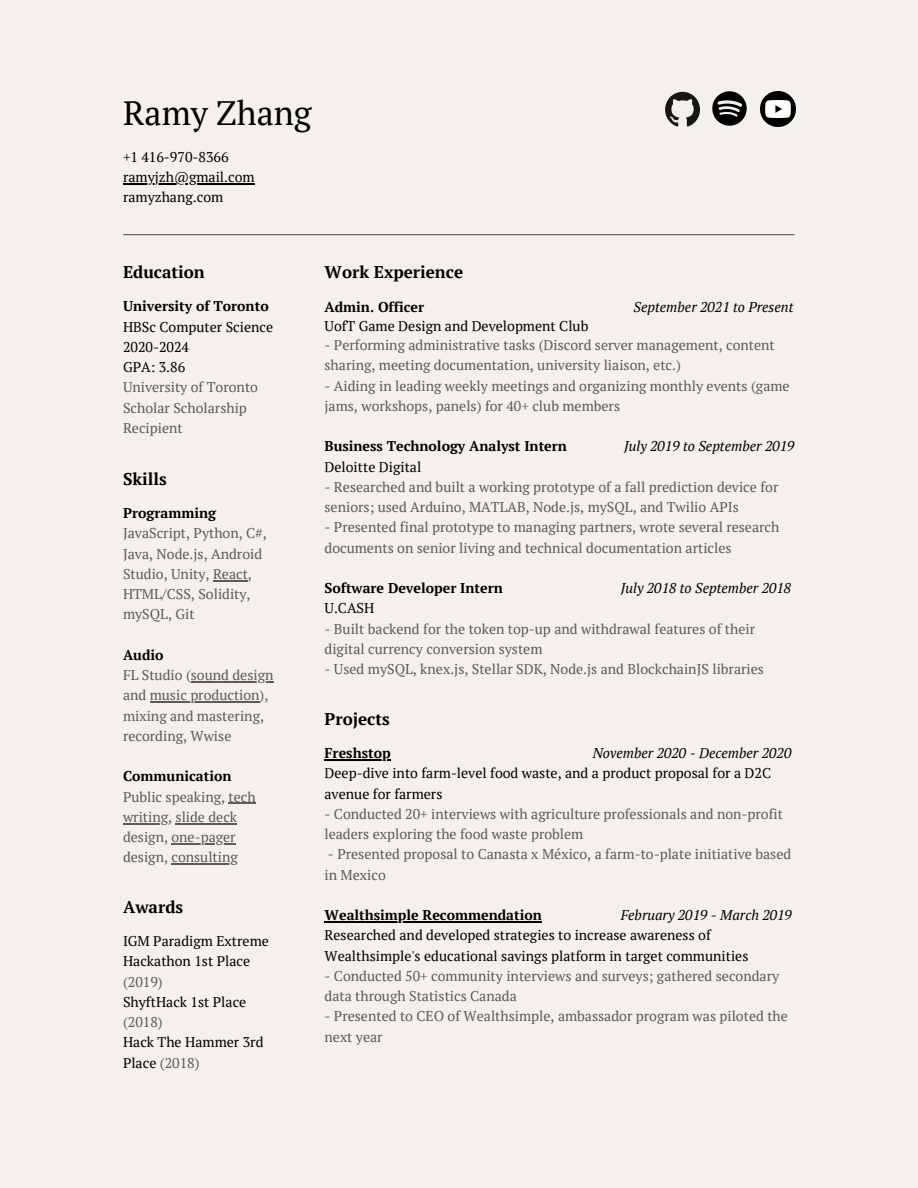
<style>
.page{position:relative;width:918px;height:1188px;background:#f4f0eb}
.page>*{position:absolute;margin:0;border:0;box-sizing:border-box;transform-origin:0 0}
.t1{font:33.9px "PT Serif";color:#000}
.t2{font:700 16.95px "PT Serif";color:#000}
.t3{font:14.1px/20.2px "PT Serif";color:#5b5b5b}
.t4{font:14.1px/20.2px "PT Serif";color:#000}
.t5{font:700 14.1px "PT Serif";color:#000}
.t6{font:italic 14.1px "PT Serif";color:#000}
.s1{font-style:italic}
.s2{color:#5b5b5b}
</style>
<div class="page">
<hr style="left:124px;top:234px;width:670px;height:1px;background:#5b5b5b">
<svg style="left:665px;top:92px;width:35px;height:35px"></svg>
<img style="left:712px;top:92px;width:35px;height:34px">
<img style="left:760px;top:92px;width:35px;height:35px">
<hr style="left:213px;top:580px;width:35px;height:1px;background:#5b5b5b">
<hr style="left:191px;top:681px;width:82px;height:1px;background:#5b5b5b">
<hr style="left:150px;top:702px;width:110px;height:1px;background:#5b5b5b">
<svg style="left:229px;top:803px;width:27px;height:1px"></svg>
<hr style="left:123px;top:823px;width:45px;height:1px;background:#5b5b5b">
<hr style="left:176px;top:823px;width:61px;height:1px;background:#5b5b5b">
<hr style="left:171px;top:843px;width:65px;height:1px;background:#5b5b5b">
<hr style="left:171px;top:864px;width:67px;height:1px;background:#5b5b5b">
<hr style="left:325px;top:759px;width:66px;height:1px;background:#000">
<hr style="left:325px;top:921px;width:217px;height:1px;background:#000">
<hr style="left:123px;top:183px;width:132px;height:1px;background:#000">
<p class="t1" style="left:123px;top:90px;width:190px">Ramy Zhang</p>
<p class="t4" style="left:123px;top:146px;width:107px">+1 416-970-8366</p>
<p class="t4" style="left:123px;top:167px;width:133px">ramyjzh@gmail.com</p>
<p class="t4" style="left:123px;top:187px;width:102px">ramyzhang.com</p>
<p class="t2" style="left:123px;top:261px;width:83px">Education</p>
<p class="t2" style="left:325px;top:261px;width:140px">Work Experience</p>
<p class="t5" style="left:325px;top:297px;width:101px">Admin. Officer</p>
<p class="t6" style="left:634px;top:297px;width:161px">September 2021 to Present</p>
<p class="t4" style="left:325px;top:316px;width:265px">UofT Game Design and Development Club</p>
<p class="t3" style="left:325px;top:335px;width:452px">- Performing administrative tasks (Discord server management, content sharing, meeting documentation, university liaison, etc.)</p>
<p class="t3" style="left:325px;top:375px;width:467px">- Aiding in leading weekly meetings and organizing monthly events (game jams, workshops, panels) for 40+ club members</p>
<p class="t5" style="left:325px;top:437px;width:244px">Business Technology Analyst Intern</p>
<p class="t6" style="left:624px;top:437px;width:172px">July 2019 to September 2019</p>
<p class="t4" style="left:325px;top:456px;width:98px">Deloitte Digital</p>
<p class="t3" style="left:325px;top:477px;width:455px"><span class="s1">-</span> Researched and built a working prototype of a fall prediction device for seniors; used Arduino, MATLAB, Node.js, mySQL, and Twilio APIs</p>
<p class="t3" style="left:325px;top:517px;width:456px">- Presented final prototype to managing partners, wrote several research documents on senior living and technical documentation articles</p>
<p class="t5" style="left:325px;top:579px;width:180px">Software Developer Intern</p>
<p class="t6" style="left:621px;top:579px;width:172px">July 2018 to September 2018</p>
<p class="t4" style="left:325px;top:598px;width:51px">U.CASH</p>
<p class="t3" style="left:325px;top:618px;width:432px">- Built backend for the token top-up and withdrawal features of their digital currency conversion system</p>
<p class="t3" style="left:325px;top:659px;width:441px">- Used mySQL, knex.js, Stellar SDK, Node.js and BlockchainJS libraries</p>
<p class="t5" style="left:123px;top:297px;width:147px">University of Toronto</p>
<p class="t4" style="left:123px;top:316px;width:152px">HBSc Computer Science</p>
<p class="t4" style="left:123px;top:336px;width:68px">2020-2024</p>
<p class="t4" style="left:123px;top:357px;width:64px">GPA: 3.86</p>
<p class="t3" style="left:123px;top:377px;width:137px">University of Toronto<br>Scholar Scholarship<br>Recipient</p>
<p class="t2" style="left:123px;top:468px;width:45px">Skills</p>
<p class="t5" style="left:123px;top:504px;width:95px">Programming</p>
<p class="t3" style="left:123px;top:523px;width:145px">JavaScript, Python, C#,<br>Java, Node.js, Android<br>Studio, Unity, React,<br>HTML/CSS, Solidity, mySQL, Git</p>
<p class="t5" style="left:123px;top:645px;width:42px">Audio</p>
<p class="t3" style="left:123px;top:665px;width:152px">FL Studio (sound design and music production), mixing and mastering, recording, Wwise</p>
<p class="t5" style="left:123px;top:767px;width:110px">Communication</p>
<p class="t3" style="left:123px;top:786px;width:134px">Public speaking, tech writing, slide deck design, one-pager design, consulting</p>
<p class="t2" style="left:325px;top:707px;width:67px">Projects</p>
<p class="t5" style="left:325px;top:744px;width:68px">Freshstop</p>
<p class="t6" style="left:593px;top:744px;width:200px">November 2020 - December 2020</p>
<p class="t4" style="left:325px;top:763px;width:448px">Deep-dive into farm-level food waste, and a product proposal for a D2C avenue for farmers</p>
<p class="t3" style="left:325px;top:803px;width:460px">- Conducted 20+ interviews with agriculture professionals and non-profit leaders exploring the food waste problem</p>
<p class="t3" style="left:325px;top:844px;width:468px">- Presented proposal to Canasta x México, a farm-to-plate initiative based in Mexico</p>
<p class="t5" style="left:325px;top:906px;width:219px">Wealthsimple Recommendation</p>
<p class="t6" style="left:621px;top:906px;width:173px">February 2019 - March 2019</p>
<p class="t4" style="left:325px;top:925px;width:425px">Researched and developed strategies to increase awareness of<br>Wealthsimple's educational savings platform in target communities</p>
<p class="t3" style="left:325px;top:965px;width:456px">- Conducted 50+ community interviews and surveys; gathered secondary data through Statistics Canada</p>
<p class="t3" style="left:325px;top:1006px;width:465px">- Presented to CEO of Wealthsimple, ambassador program was piloted the next year</p>
<p class="t2" style="left:123px;top:896px;width:62px">Awards</p>
<p class="t4" style="left:123px;top:931px;width:147px">IGM Paradigm Extreme<br>Hackathon 1st Place <span class="s2">(2019)</span></p>
<p class="t4" style="left:123px;top:992px;width:125px">ShyftHack 1st Place <span class="s2">(2018)</span></p>
<p class="t4" style="left:123px;top:1032px;width:142px">Hack The Hammer 3rd<br>Place <span class="s2">(2018)</span></p>
</div>
